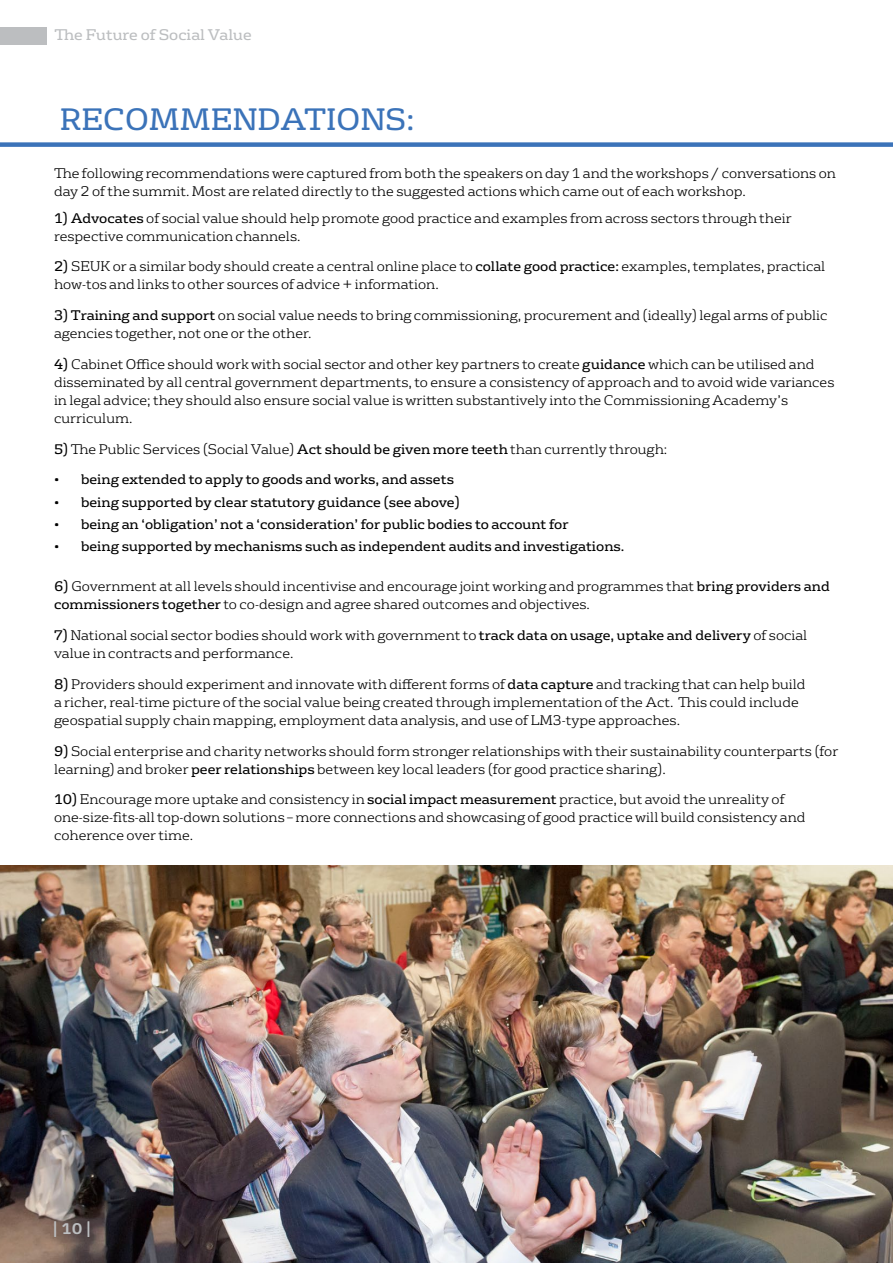
<style>
.page{position:relative;width:893px;height:1263px;background:#fff}
.page>*{position:absolute;margin:0;border:0;box-sizing:border-box;transform-origin:0 0}
.t1{font:30px "FS Rufus";color:#3b73b9}
.t2{font:15px "FS Rufus";color:#bcbec0}
.t3{font:700 15px "FS Rufus";color:#bcbec0}
.t4{font:300 13.5px/18px "FS Rufus";color:#000}
.t5{font:13.5px "FS Rufus";color:#000}
.s1{font-weight:400}
</style>
<div class="page">
<div style="left:0;top:27px;width:47px;height:17px;background:#bcbec0"></div>
<img style="left:0;top:865px;width:893px;height:398px">
<div style="left:0;top:142px;width:893px;height:5px;background:#3b73b9"></div>
<p class="t2" style="left:54px;top:23px;width:199px">The Future of Social Value</p>
<h1 class="t1" style="left:60px;top:94px;width:356px">RECOMMENDATIONS:</h1>
<p class="t4" style="left:54px;top:163px;width:783px">The following recommendations were captured from both the speakers on day 1 and the workshops / conversations on day 2 of the summit. Most are related directly to the suggested actions which came out of each workshop.</p>
<p class="t4" style="left:54px;top:208px;width:739px"><span class="s1">1) Advocates</span> of social value should help promote good practice and examples from across sectors through their respective communication channels.</p>
<p class="t4" style="left:54px;top:256px;width:773px"><span class="s1">2)</span> SEUK or a similar body should create a central online place to <span class="s1">collate good practice:</span> examples, templates, practical how-tos and links to other sources of advice + information.</p>
<p class="t4" style="left:54px;top:305px;width:775px"><span class="s1">3) Training and support</span> on social value needs to bring commissioning, procurement and (ideally) legal arms of public agencies together, not one or the other.</p>
<p class="t4" style="left:54px;top:354px;width:782px"><span class="s1">4)</span> Cabinet Office should work with social sector and other key partners to create <span class="s1">guidance</span> which can be utilised and disseminated by all central government departments, to ensure a consistency of approach and to avoid wide variances in legal advice; they should also ensure social value is written substantively into the Commissioning Academy’s curriculum.</p>
<p class="t4" style="left:54px;top:439px;width:615px"><span class="s1">5)</span> The Public Services (Social Value) <span class="s1">Act should be given more teeth</span> than currently through:</p>
<p class="t5" style="left:54px;top:468px;width:401px">• being extended to apply to goods and works, and assets</p>
<p class="t5" style="left:54px;top:491px;width:407px">• being supported by clear statutory guidance (see above)</p>
<p class="t5" style="left:54px;top:513px;width:516px">• being an ‘obligation’ not a ‘consideration’ for public bodies to account for</p>
<p class="t5" style="left:54px;top:535px;width:572px">• being supported by mechanisms such as independent audits and investigations.</p>
<p class="t4" style="left:54px;top:576px;width:777px"><span class="s1">6)</span> Government at all levels should incentivise and encourage joint working and programmes that <span class="s1">bring providers and commissioners together</span> to co-design and agree shared outcomes and objectives.</p>
<p class="t4" style="left:54px;top:625px;width:755px"><span class="s1">7)</span> National social sector bodies should work with government to <span class="s1">track data on usage, uptake and delivery</span> of social value in contracts and performance.</p>
<p class="t4" style="left:54px;top:674px;width:753px"><span class="s1">8)</span> Providers should experiment and innovate with different forms of <span class="s1">data capture</span> and tracking that can help build a richer, real-time picture of the social value being created through implementation of the Act. This could include geospatial supply chain mapping, employment data analysis, and use of LM3-type approaches.</p>
<p class="t4" style="left:54px;top:741px;width:786px"><span class="s1">9)</span> Social enterprise and charity networks should form stronger relationships with their sustainability counterparts (for learning) and broker <span class="s1">peer relationships</span> between key local leaders (for good practice sharing).</p>
<p class="t4" style="left:54px;top:789px;width:753px"><span class="s1">10)</span> Encourage more uptake and consistency in <span class="s1">social impact measurement</span> practice, but avoid the unreality of one-size-fits-all top-down solutions – more connections and showcasing of good practice will build consistency and coherence over time.</p>
<p class="t3" style="left:52px;top:1215px;width:41px">| 10 |</p>
</div>
